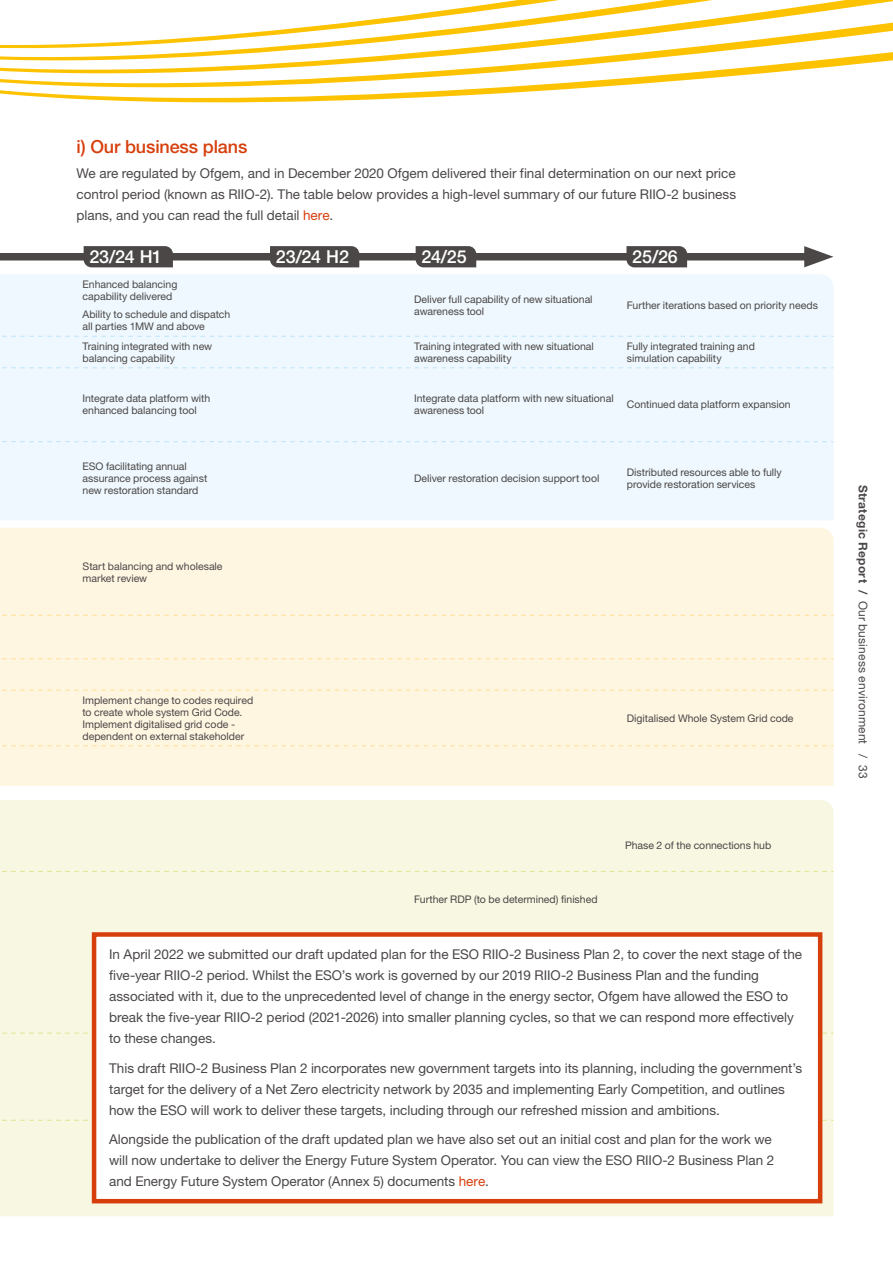
<style>
.page{position:relative;width:893px;height:1263px;background:#fff}
.page>*{position:absolute;margin:0;border:0;box-sizing:border-box;transform-origin:0 0}
.t1{font:500 18px "Helvetica Neue LT Pro";letter-spacing:-.01em;color:#d63f0c}
.t2{font:500 17.85px "Helvetica Neue LT Pro";letter-spacing:-.005em;color:#fff}
.t3{font:13.5px/21px "Helvetica Neue LT Pro";color:#4b4747}
.t4{font:12px "Helvetica Neue LT Pro";letter-spacing:.015em;color:#4b4747}
.t5{font:10.5px/12px "Helvetica Neue LT Pro";color:#4b4747}
.s1{color:#d63f0c}
.s2{font-weight:700}
</style>
<div class="page">
<div style="left:0;top:253px;width:816px;height:7px;background:#4b4747"></div>
<svg style="left:804px;top:246px;width:29px;height:21px"></svg>
<div style="left:0;top:800px;width:833px;height:416px;background:#f7f7e2"></div>
<div style="left:0;top:528px;width:833px;height:258px;background:#fff6e2"></div>
<div style="left:0;top:274px;width:833px;height:246px;background:#eef8fe"></div>
<div style="left:84px;top:246px;width:89px;height:21px;background:#4b4747"></div>
<div style="left:270px;top:246px;width:89px;height:21px;background:#4b4747"></div>
<svg style="left:416px;top:246px;width:60px;height:21px"></svg>
<svg style="left:626px;top:246px;width:61px;height:21px"></svg>
<svg style="left:0;top:0;width:893px;height:103px"></svg>
<svg style="left:0;top:615px;width:833px;height:1px"></svg>
<svg style="left:0;top:658px;width:833px;height:1px"></svg>
<svg style="left:0;top:690px;width:833px;height:1px"></svg>
<svg style="left:0;top:745px;width:833px;height:1px"></svg>
<svg style="left:0;top:871px;width:833px;height:1px"></svg>
<svg style="left:0;top:1032px;width:833px;height:2px"></svg>
<svg style="left:0;top:1120px;width:833px;height:1px"></svg>
<svg style="left:0;top:336px;width:833px;height:1px"></svg>
<svg style="left:0;top:367px;width:833px;height:1px"></svg>
<svg style="left:0;top:441px;width:833px;height:1px"></svg>
<div style="left:94px;top:934px;width:726px;height:267px;background:#fff"></div>
<div style="left:92px;top:932px;width:730px;height:271px;border:4px solid #d63f0c"></div>
<h1 class="t1" style="left:77px;top:136px;width:172px">i) Our business plans</h1>
<p class="t3" style="left:77px;top:162px;width:661px;text-align:justify">We are regulated by Ofgem, and in December 2020 Ofgem delivered their final determination on our next price control period (known as RIIO-2). The table below provides a high-level summary of our future RIIO-2 business plans, and you can read the full detail <span class="s1">here</span>.</p>
<h2 class="t2" style="left:89px;top:246px;width:74px">23/24 H1</h2>
<h2 class="t2" style="left:276px;top:246px;width:75px">23/24 H2</h2>
<h2 class="t2" style="left:421px;top:246px;width:47px">24/25</h2>
<h2 class="t2" style="left:632px;top:246px;width:47px">25/26</h2>
<p class="t5" style="left:83px;top:278px;width:96px">Enhanced balancing capability delivered</p>
<p class="t5" style="left:83px;top:308px;width:149px">Ability to schedule and dispatch all parties 1MW and above</p>
<p class="t5" style="left:414px;top:293px;width:180px">Deliver full capability of new situational awareness tool</p>
<p class="t5" style="left:627px;top:299px;width:193px">Further iterations based on priority needs</p>
<p class="t5" style="left:83px;top:340px;width:131px">Training integrated with new balancing capability</p>
<p class="t5" style="left:414px;top:340px;width:181px">Training integrated with new situational awareness capability</p>
<p class="t5" style="left:627px;top:340px;width:130px">Fully integrated training and simulation capability</p>
<p class="t5" style="left:83px;top:392px;width:129px">Integrate data platform with enhanced balancing tool</p>
<p class="t5" style="left:414px;top:392px;width:201px">Integrate data platform with new situational awareness tool</p>
<p class="t5" style="left:627px;top:398px;width:165px">Continued data platform expansion</p>
<p class="t5" style="left:83px;top:460px;width:126px">ESO facilitating annual assurance process against new restoration standard</p>
<p class="t5" style="left:83px;top:560px;width:142px">Start balancing and wholesale market review</p>
<p class="t5" style="left:83px;top:694px;width:172px">Implement change to codes required to create whole system Grid Code.<br>Implement digitalised grid code - dependent on external stakeholder</p>
<p class="t5" style="left:414px;top:472px;width:187px">Deliver restoration decision support tool</p>
<p class="t5" style="left:627px;top:466px;width:156px">Distributed resources able to fully provide restoration services</p>
<p class="t5" style="left:627px;top:712px;width:168px">Digitalised Whole System Grid code</p>
<p class="t5" style="left:414px;top:893px;width:185px">Further RDP (to be determined) finished</p>
<p class="t5" style="left:625px;top:839px;width:148px">Phase 2 of the connections hub</p>
<p class="t3" style="left:109px;top:943px;width:694px">In April 2022 we submitted our draft updated plan for the ESO RIIO-2 Business Plan 2, to cover the next stage of the five-year RIIO-2 period. Whilst the ESO’s work is governed by our 2019 RIIO-2 Business Plan and the funding associated with it, due to the unprecedented level of change in the energy sector, Ofgem have allowed the ESO to break the five-year RIIO-2 period (2021-2026) into smaller planning cycles, so that we can respond more effectively to these changes.</p>
<p class="t3" style="left:109px;top:1057px;width:695px">This draft RIIO-2 Business Plan 2 incorporates new government targets into its planning, including the government’s target for the delivery of a Net Zero electricity network by 2035 and implementing Early Competition, and outlines how the ESO will work to deliver these targets, including through our refreshed mission and ambitions.</p>
<p class="t3" style="left:109px;top:1128px;width:667px">Alongside the publication of the draft updated plan we have also set out an initial cost and plan for the work we will now undertake to deliver the Energy Future System Operator. You can view the ESO RIIO-2 Business Plan 2 and Energy Future System Operator (Annex 5) documents <span class="s1">here</span>.</p>
<p class="t4" style="left:871px;top:484px;width:295px;rotate:90deg"><span class="s2">Strategic Report /</span> Our business environment / 33</p>
</div>
